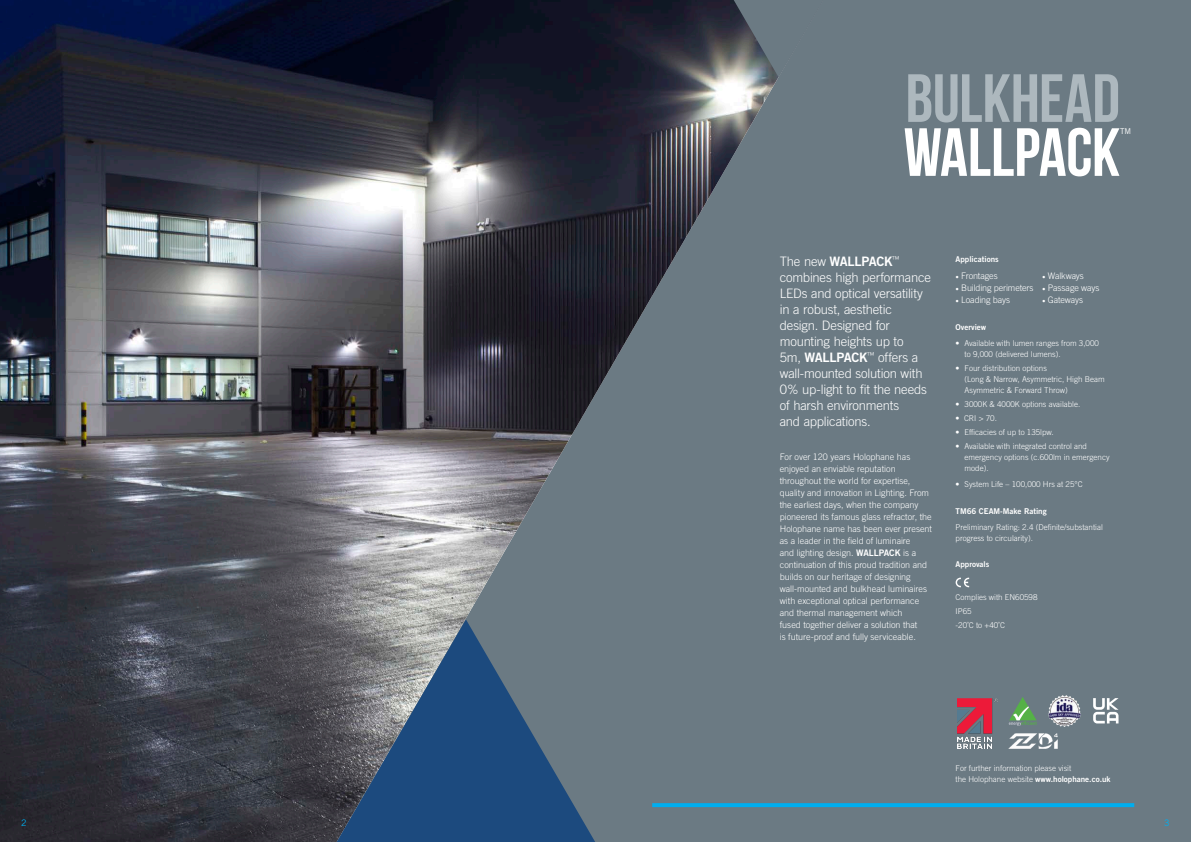
<style>
.page{position:relative;width:1191px;height:842px;background:#6b7a83}
.page>*{position:absolute;margin:0;border:0;box-sizing:border-box;transform-origin:0 0}
.t1{font:700 68px "Bebas Neue";color:#adb8be}
.t2{font:700 68px "Bebas Neue";letter-spacing:-.005em;color:#fff}
.t3{font:300 13px/16px "Trade Gothic";letter-spacing:-.015em;color:#fff}
.t4{font:300 9px/12px "Trade Gothic";letter-spacing:-.005em;color:#fff}
.t5{font:300 9px "Trade Gothic";letter-spacing:-.025em;color:#fff}
.t6{font:9px "Trade Gothic";color:#00aeef}
.t7{font:300 8px/11px "Trade Gothic";color:#fff}
.t8{font:8px "Trade Gothic Bold Two";color:#fff}
.t9{font:8px "Trade Gothic";color:#fff}
.s1{font-family:"Trade Gothic Bold Two";font-weight:400}
.s2{font-family:"Minion Pro";font-weight:400}
</style>
<div class="page">
<svg style="left:823px;top:803px;width:311px;height:4px"></svg>
<img style="left:0;top:0;width:823px;height:842px">
<svg style="left:337px;top:619px;width:258px;height:223px"></svg>
<svg style="left:733px;top:0;width:90px;height:77px"></svg>
<svg style="left:955px;top:578px;width:14px;height:9px"></svg>
<svg style="left:1008px;top:697px;width:28px;height:29px"></svg>
<img style="left:1008px;top:733px;width:50px;height:16px">
<img style="left:957px;top:698px;width:40px;height:50px">
<img style="left:1048px;top:695px;width:32px;height:31px">
<svg style="left:1093px;top:698px;width:25px;height:25px"></svg>
<p class="t1" style="left:905px;top:61px;width:216px">BULKHEAD</p>
<p class="t2" style="left:903px;top:115px;width:218px">WALLpack</p>
<p class="t9" style="left:1120px;top:126px;width:13px">TM</p>
<p class="t3" style="left:780px;top:253px;width:153px">The new <span class="s1">WALLPACK</span><sup>™ </sup>combines high performance<br>LEDs and optical versatility in a robust, aesthetic design. Designed for mounting heights up to<br>5m, <span class="s1">WALLPACK</span><sup>™</sup> offers a wall-mounted solution with<br>0% up-light to fit the needs of harsh environments<br>and applications.</p>
<p class="t4" style="left:780px;top:451px;width:154px">For over 120 years Holophane has enjoyed an enviable reputation throughout the world for expertise, quality and innovation in Lighting. From the earliest days, when the company pioneered its famous glass refractor, the Holophane name has been ever present as a leader in the field of luminaire<br>and lighting design. <span class="s1">WALLPACK</span> is a continuation of this proud tradition and builds on our heritage of designing wall-mounted and bulkhead luminaires with exceptional optical performance and thermal management which<br>fused together deliver a solution that<br>is future-proof and fully serviceable.</p>
<p class="t8" style="left:955px;top:254px;width:45px">Applications</p>
<p class="t4" style="left:955px;top:270px;width:44px"><span class="s2">•</span> Frontages</p>
<p class="t4" style="left:955px;top:282px;width:79px"><span class="s2">•</span> Building perimeters</p>
<p class="t4" style="left:955px;top:294px;width:56px"><span class="s2">•</span> Loading bays</p>
<p class="t5" style="left:1042px;top:271px;width:43px"><span class="s2">•</span> Walkways</p>
<p class="t4" style="left:1042px;top:282px;width:59px"><span class="s2">•</span> Passage ways</p>
<p class="t4" style="left:1042px;top:294px;width:42px"><span class="s2">•</span> Gateways</p>
<p class="t8" style="left:955px;top:322px;width:32px">Overview</p>
<p class="t7" style="left:964px;top:338px;width:136px;text-indent:-9px">• Available with lumen ranges from 3,000 to 9,000 (delivered lumens).</p>
<p class="t7" style="left:964px;top:363px;width:141px;text-indent:-9px">• Four distribution options<br>(Long &amp; Narrow, Asymmetric, High Beam<br>Asymmetric &amp; Forward Throw)</p>
<p class="t7" style="left:955px;top:399px;width:126px">• 3000K &amp; 4000K options available.</p>
<p class="t7" style="left:955px;top:412px;width:43px">• CRI &gt; 70.</p>
<p class="t7" style="left:955px;top:426px;width:99px">• Efficacies of up to 135lpw.</p>
<p class="t7" style="left:964px;top:440px;width:146px;text-indent:-9px">• Available with integrated control and emergency options (c.600lm in emergency mode).</p>
<p class="t7" style="left:955px;top:479px;width:128px">• System Life – 100,000 Hrs at 25°C</p>
<p class="t8" style="left:955px;top:506px;width:93px">TM66 CEAM-Make Rating</p>
<p class="t7" style="left:955px;top:522px;width:149px">Preliminary Rating: 2.4 (Definite/substantial progress to circularity).</p>
<p class="t8" style="left:955px;top:559px;width:35px">Approvals</p>
<p class="t7" style="left:955px;top:592px;width:83px">Complies with EN60598</p>
<p class="t7" style="left:955px;top:605px;width:18px">IP65</p>
<p class="t7" style="left:955px;top:619px;width:51px">-20˚C to +40˚C</p>
<p class="t7" style="left:955px;top:763px;width:156px">For further information please visit<br>the Holophane website <span class="s1">www.holophane.co.uk</span></p>
<p class="t6" style="left:21px;top:818px;width:7px">2</p>
<p class="t6" style="left:1164px;top:818px;width:7px">3</p>
</div>
